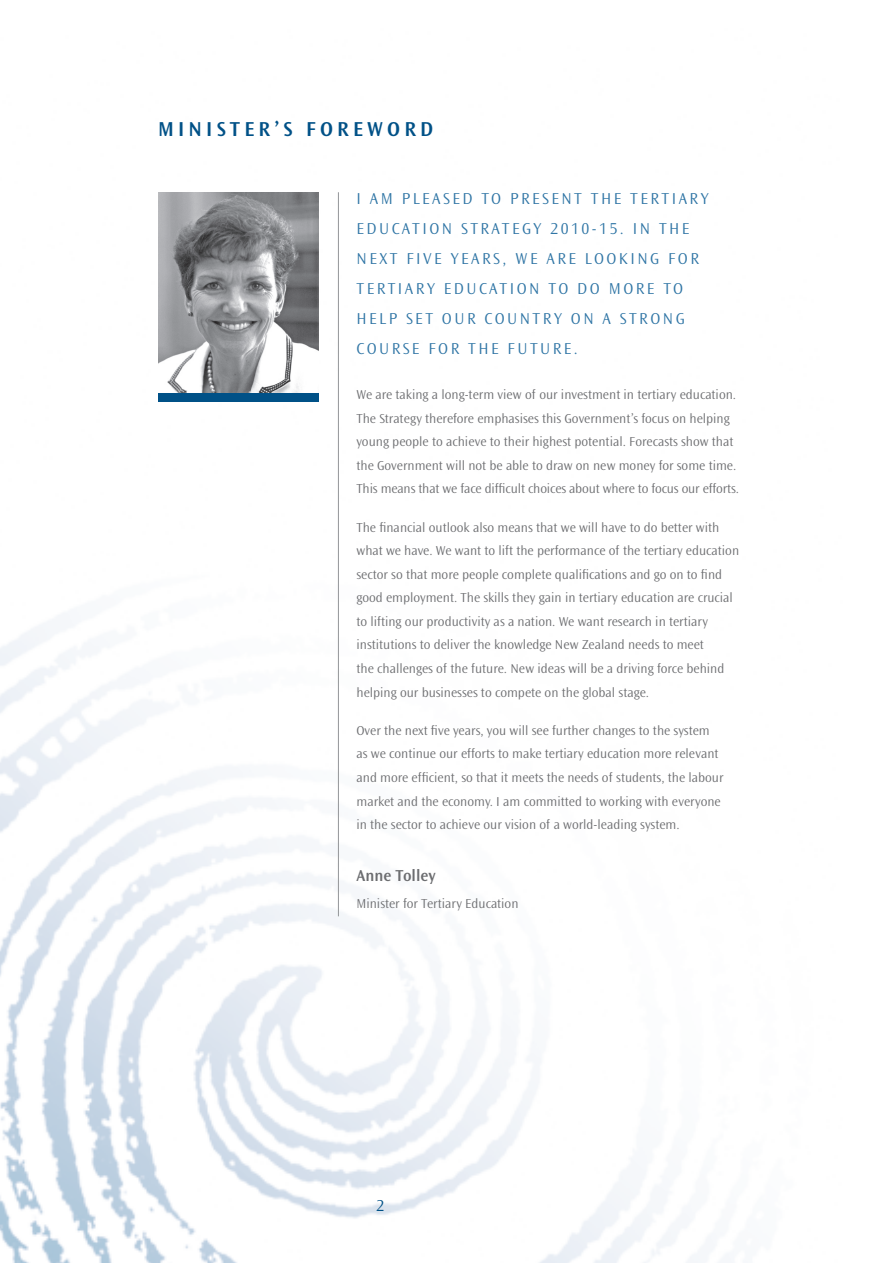
<style>
.page{position:relative;width:893px;height:1263px;background:#fff}
.page>*{position:absolute;margin:0;border:0;box-sizing:border-box;transform-origin:0 0}
.t1{font:600 21px "Ocean Sans Std";letter-spacing:.2em;color:#005187}
.t2{font:300 16.5px "Ocean Sans Std";letter-spacing:.15em;color:#2f75a5}
.t3{font:600 16.5px "Ocean Sans Std";color:#6c6d70}
.t4{font:300 16.5px "Ocean Sans Std";color:#005187}
.t5{font:300 13.5px/23.5px "Ocean Sans Std";color:#6c6d70}
</style>
<div class="page">
<img style="left:0;top:192px;width:703px;height:1071px">
<img style="left:158px;top:192px;width:160px;height:201px">
<div style="left:158px;top:393px;width:160px;height:9px;background:#005187"></div>
<hr style="left:338px;top:192px;width:1px;height:724px;background:#939598">
<h1 class="t1" style="left:158px;top:117px;width:34px">MINISTE</h1>
<h1 class="t1" style="left:259px;top:117px;width:174px">R’S FO RE WORD</h1>
<p class="t2" style="left:356px;top:190px;width:26px">I am</p>
<p class="t2" style="left:402px;top:190px;width:11px">pleased</p>
<p class="t2" style="left:481px;top:190px;width:40px">to present</p>
<p class="t2" style="left:591px;top:190px;width:11px">the</p>
<p class="t2" style="left:630px;top:190px;width:21px">Tertiary</p>
<p class="t2" style="left:356px;top:220px;width:22px">Education</p>
<p class="t2" style="left:461px;top:220px;width:21px">Strategy</p>
<p class="t2" style="left:550px;top:220px;width:120px">2010-15. In the</p>
<p class="t2" style="left:356px;top:250px;width:11px">next</p>
<p class="t2" style="left:406px;top:250px;width:10px">five</p>
<p class="t2" style="left:451px;top:250px;width:11px">years</p>
<p class="t2" style="left:503px;top:250px;width:55px">,we are</p>
<p class="t2" style="left:585px;top:250px;width:11px">loo</p>
<p class="t2" style="left:619px;top:250px;width:22px">king</p>
<p class="t2" style="left:668px;top:250px;width:11px">for</p>
<p class="t2" style="left:356px;top:280px;width:11px">tertiary</p>
<p class="t2" style="left:444px;top:280px;width:12px">education</p>
<p class="t2" style="left:548px;top:280px;width:40px">to do</p>
<p class="t2" style="left:609px;top:280px;width:12px">more</p>
<p class="t2" style="left:663px;top:280px;width:11px">to</p>
<p class="t2" style="left:356px;top:310px;width:11px">help</p>
<p class="t2" style="left:406px;top:310px;width:10px">set</p>
<p class="t2" style="left:442px;top:310px;width:12px">our</p>
<p class="t2" style="left:484px;top:310px;width:12px">country</p>
<p class="t2" style="left:571px;top:310px;width:12px">on</p>
<p class="t2" style="left:603px;top:310px;width:29px">a strong</p>
<p class="t2" style="left:356px;top:340px;width:12px">course</p>
<p class="t2" style="left:428px;top:340px;width:11px">for</p>
<p class="t2" style="left:468px;top:340px;width:11px">the</p>
<p class="t2" style="left:508px;top:340px;width:12px">future</p>
<p class="t2" style="left:574px;top:340px;width:5px">.</p>
<p class="t5" style="left:356px;top:383px;width:384px">We are taking a long-term view of our investment in tertiary education.<br>The Strategy therefore emphasises this Government’s focus on helping young people to achieve to their highest potential. Forecasts show that the Government will not be able to draw on new money for some time.<br>This means that we face difficult choices about where to focus our efforts.</p>
<p class="t5" style="left:356px;top:516px;width:384px">The financial outlook also means that we will have to do better with what we have. We want to lift the performance of the tertiary education sector so that more people complete qualifications and go on to find good employment. The skills they gain in tertiary education are crucial to lifting our productivity as a nation. We want research in tertiary institutions to deliver the knowledge New Zealand needs to meet<br>the challenges of the future. New ideas will be a driving force behind helping our businesses to compete on the global stage.</p>
<p class="t5" style="left:356px;top:719px;width:368px">Over the next five years, you will see further changes to the system as we continue our efforts to make tertiary education more relevant and more efficient, so that it meets the needs of students, the labour market and the economy. I am committed to working with everyone in the sector to achieve our vision of a world-leading system.</p>
<p class="t3" style="left:356px;top:867px;width:81px">ANNE TOLLEY</p>
<p class="t5" style="left:356px;top:892px;width:164px">Minister for Tertiary Education</p>
<p class="t4" style="left:377px;top:1196px;width:9px">2</p>
</div>
